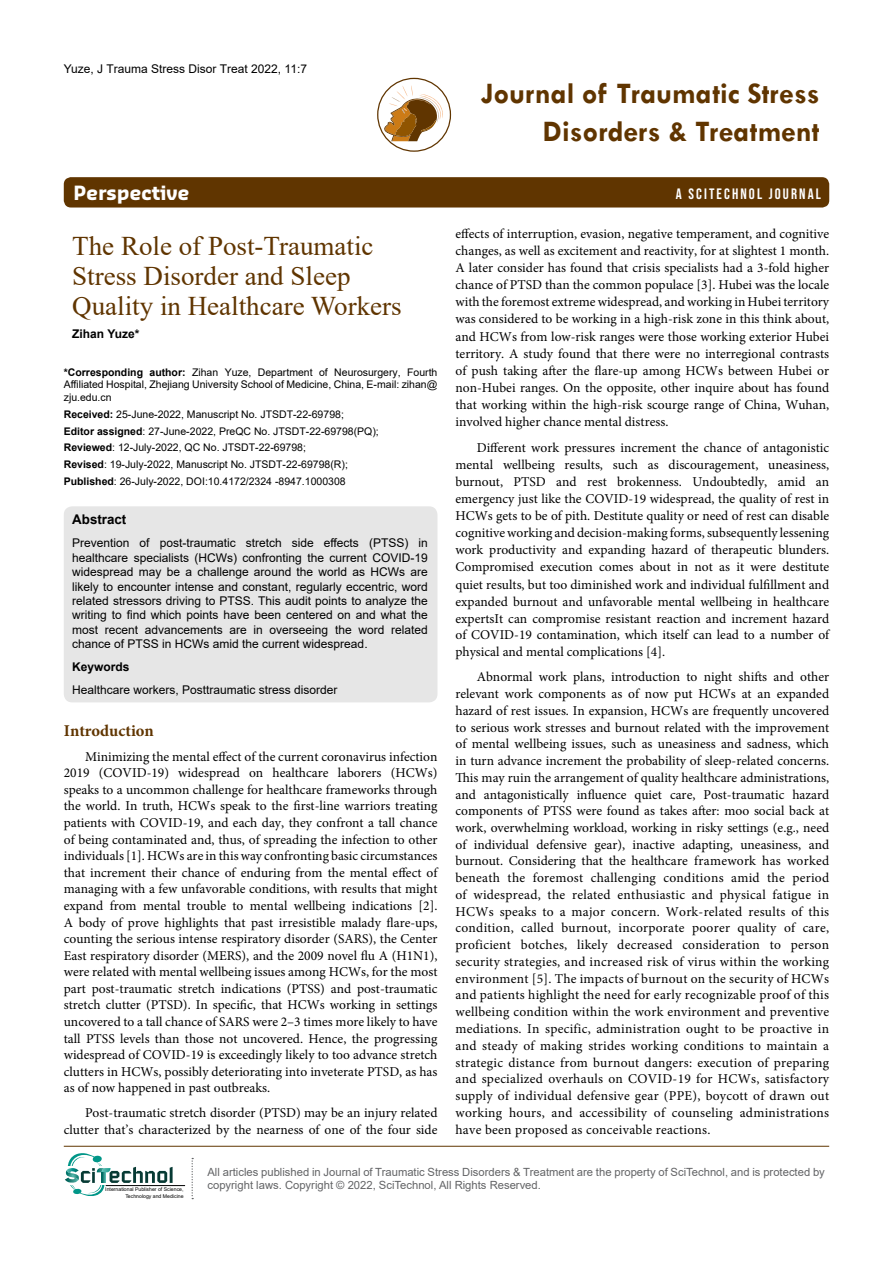
<style>
.page{position:relative;width:893px;height:1263px;background:#fff}
.page>*{position:absolute;margin:0;border:0;box-sizing:border-box;transform-origin:0 0}
.t1{font:700 30px/37.5px "Tw Cen";color:#603500;text-align:right}
.t2{font:27px/30px "Times New Roman";color:#603500}
.t3{font:700 19.2px "Sansa";color:#fff}
.t4{font:700 16.5px "Minion Pro";color:#603500}
.t5{font:15px "Bebas Neue";letter-spacing:.14em;color:#fff}
.t6{font:13.5px/16.8px "Minion Pro";color:#000;text-align:justify}
.t7{font:700 13.35px "Arial";color:#000}
.t8{font:12px/14.4px "Arial";color:#000;text-align:justify}
.t9{font:700 12px "Arial";color:#000}
.t10{font:11.25px/13.5px "Arial";color:#636466}
.t11{font:10.5px/16.8px "Arial";color:#000;text-align:justify}
.t12{font:5.1px/6.1px "Arial";color:#000;text-align:right}
.s1{font-weight:700}
</style>
<div class="page">
<div style="left:64px;top:177px;width:765px;height:30px;background:#603500;border-radius:7px"></div>
<hr style="left:64px;top:1146px;width:765px;height:1px;background:#603500">
<svg style="left:384px;top:85px;width:60px;height:56px"></svg>
<div style="left:377px;top:78px;width:74px;height:74px;border:1px solid #603500;border-radius:50%"></div>
<hr style="left:106px;top:1185px;width:79px;height:1px;background:#000">
<svg style="left:192px;top:1158px;width:1px;height:41px"></svg>
<svg style="left:65px;top:1153px;width:108px;height:43px"></svg>
<div style="left:64px;top:506px;width:373px;height:196px;background:#e6e6e6;border-radius:8px"></div>
<p class="t8" style="left:64px;top:61px;width:245px">Yuze, J Trauma Stress Disor Treat 2022, 11:7</p>
<h1 class="t1" style="left:481px;top:74px;width:340px">Journal of Traumatic Stress<br>Disorders &amp; Treatment</h1>
<h3 class="t3" style="left:74px;top:181px;width:117px">Perspective</h3>
<p class="t5" style="left:676px;top:185px;width:147px">A SCITECHNOL JOURNAL</p>
<h2 class="t2" style="left:72px;top:230px;width:331px">The Role of Post-Traumatic<br>Stress Disorder and Sleep<br>Quality in Healthcare Workers</h2>
<p class="t9" style="left:72px;top:325px;width:69px">Zihan Yuze*</p>
<p class="t11" style="left:64px;top:366px;width:375px;line-height:12.6px"><span class="s1">*Corresponding author:</span> Zihan Yuze, Department of Neurosurgery, Fourth Affiliated Hospital, Zhejiang University School of Medicine, China, E-mail: zihan@ zju.edu.cn</p>
<p class="t11" style="left:64px;top:405px;width:317px;text-align:left"><span class="s1">Received:</span> 25-June-2022, Manuscript No. JTSDT-22-69798;<br><span class="s1">Editor assigned</span>: 27-June-2022, PreQC No. JTSDT-22-69798(PQ); <span class="s1">Reviewed</span>: 12-July-2022, QC No. JTSDT-22-69798;<br><span class="s1">Revised</span>: 19-July-2022, Manuscript No. JTSDT-22-69798(R); <span class="s1">Published</span>: 26-July-2022, DOI:10.4172/2324 -8947.1000308</p>
<p class="t7" style="left:72px;top:510px;width:56px">Abstract</p>
<p class="t8" style="left:72px;top:536px;width:357px">Prevention of post-traumatic stretch side effects (PTSS) in healthcare specialists (HCWs) confronting the current COVID-19 widespread may be a challenge around the world as HCWs are likely to encounter intense and constant, regularly eccentric, word related stressors driving to PTSS. This audit points to analyze the writing to find which points have been centered on and what the most recent advancements are in overseeing the word related chance of PTSS in HCWs amid the current widespread.</p>
<p class="t9" style="left:72px;top:658px;width:59px">Keywords</p>
<p class="t8" style="left:72px;top:682px;width:267px">Healthcare workers, Posttraumatic stress disorder</p>
<p class="t4" style="left:64px;top:719px;width:92px">Introduction</p>
<p class="t6" style="left:64px;top:748px;width:375px;text-indent:21px">Minimizing the mental effect of the current coronavirus infection 2019 (COVID-19) widespread on healthcare laborers (HCWs) speaks to a uncommon challenge for healthcare frameworks through the world. In truth, HCWs speak to the first-line warriors treating patients with COVID-19, and each day, they confront a tall chance of being contaminated and, thus, of spreading the infection to other individuals [1]. HCWs are in this way confronting basic circumstances that increment their chance of enduring from the mental effect of managing with a few unfavorable conditions, with results that might expand from mental trouble to mental wellbeing indications [2].<br>A body of prove highlights that past irresistible malady flare-ups, counting the serious intense respiratory disorder (SARS), the Center East respiratory disorder (MERS), and the 2009 novel flu A (H1N1), were related with mental wellbeing issues among HCWs, for the most part post-traumatic stretch indications (PTSS) and post-traumatic stretch clutter (PTSD). In specific, that HCWs working in settings uncovered to a tall chance of SARS were 2–3 times more likely to have tall PTSS levels than those not uncovered. Hence, the progressing widespread of COVID-19 is exceedingly likely to too advance stretch clutters in HCWs, possibly deteriorating into inveterate PTSD, as has as of now happened in past outbreaks.</p>
<p class="t6" style="left:64px;top:1105px;width:375px;text-align:right">Post-traumatic stretch disorder (PTSD) may be an injury related clutter that’s characterized by the nearness of one of the four side</p>
<p class="t6" style="left:455px;top:225px;width:375px">effects of interruption, evasion, negative temperament, and cognitive changes, as well as excitement and reactivity, for at slightest 1 month.<br>A later consider has found that crisis specialists had a 3-fold higher chance of PTSD than the common populace [3]. Hubei was the locale with the foremost extreme widespread, and working in Hubei territory was considered to be working in a high-risk zone in this think about, and HCWs from low-risk ranges were those working exterior Hubei territory. A study found that there were no interregional contrasts of push taking after the flare-up among HCWs between Hubei or non-Hubei ranges. On the opposite, other inquire about has found that working within the high-risk scourge range of China, Wuhan, involved higher chance mental distress.</p>
<p class="t6" style="left:455px;top:439px;width:375px;text-indent:21px">Different work pressures increment the chance of antagonistic mental wellbeing results, such as discouragement, uneasiness, burnout, PTSD and rest brokenness. Undoubtedly, amid an emergency just like the COVID-19 widespread, the quality of rest in HCWs gets to be of pith. Destitute quality or need of rest can disable cognitive working and decision-making forms, subsequently lessening work productivity and expanding hazard of therapeutic blunders.<br>Compromised execution comes about in not as it were destitute quiet results, but too diminished work and individual fulfillment and expanded burnout and unfavorable mental wellbeing in healthcare expertsIt can compromise resistant reaction and increment hazard of COVID-19 contamination, which itself can lead to a number of physical and mental complications [4].</p>
<p class="t6" style="left:455px;top:669px;width:375px;text-indent:21px">Abnormal work plans, introduction to night shifts and other relevant work components as of now put HCWs at an expanded hazard of rest issues. In expansion, HCWs are frequently uncovered to serious work stresses and burnout related with the improvement of mental wellbeing issues, such as uneasiness and sadness, which in turn advance increment the probability of sleep-related concerns.<br>This may ruin the arrangement of quality healthcare administrations, and antagonistically influence quiet care, Post-traumatic hazard components of PTSS were found as takes after: moo social back at work, overwhelming workload, working in risky settings (e.g., need of individual defensive gear), inactive adapting, uneasiness, and burnout. Considering that the healthcare framework has worked beneath the foremost challenging conditions amid the period of widespread, the related enthusiastic and physical fatigue in HCWs speaks to a major concern. Work-related results of this condition, called burnout, incorporate poorer quality of care, proficient botches, likely decreased consideration to person security strategies, and increased risk of virus within the working environment [5]. The impacts of burnout on the security of HCWs and patients highlight the need for early recognizable proof of this wellbeing condition within the work environment and preventive mediations. In specific, administration ought to be proactive in and steady of making strides working conditions to maintain a strategic distance from burnout dangers: execution of preparing and specialized overhauls on COVID-19 for HCWs, satisfactory supply of individual defensive gear (PPE), boycott of drawn out working hours, and accessibility of counseling administrations have been proposed as conceivable reactions.</p>
<p class="t12" style="left:105px;top:1186px;width:80px">International Publisher of Science,<br>Technology and Medicine</p>
<p class="t10" style="left:207px;top:1165px;width:619px">All articles published in Journal of Traumatic Stress Disorders &amp; Treatment are the property of SciTechnol, and is protected by copyright laws. Copyright © 2022, SciTechnol, All Rights Reserved.</p>
</div>
